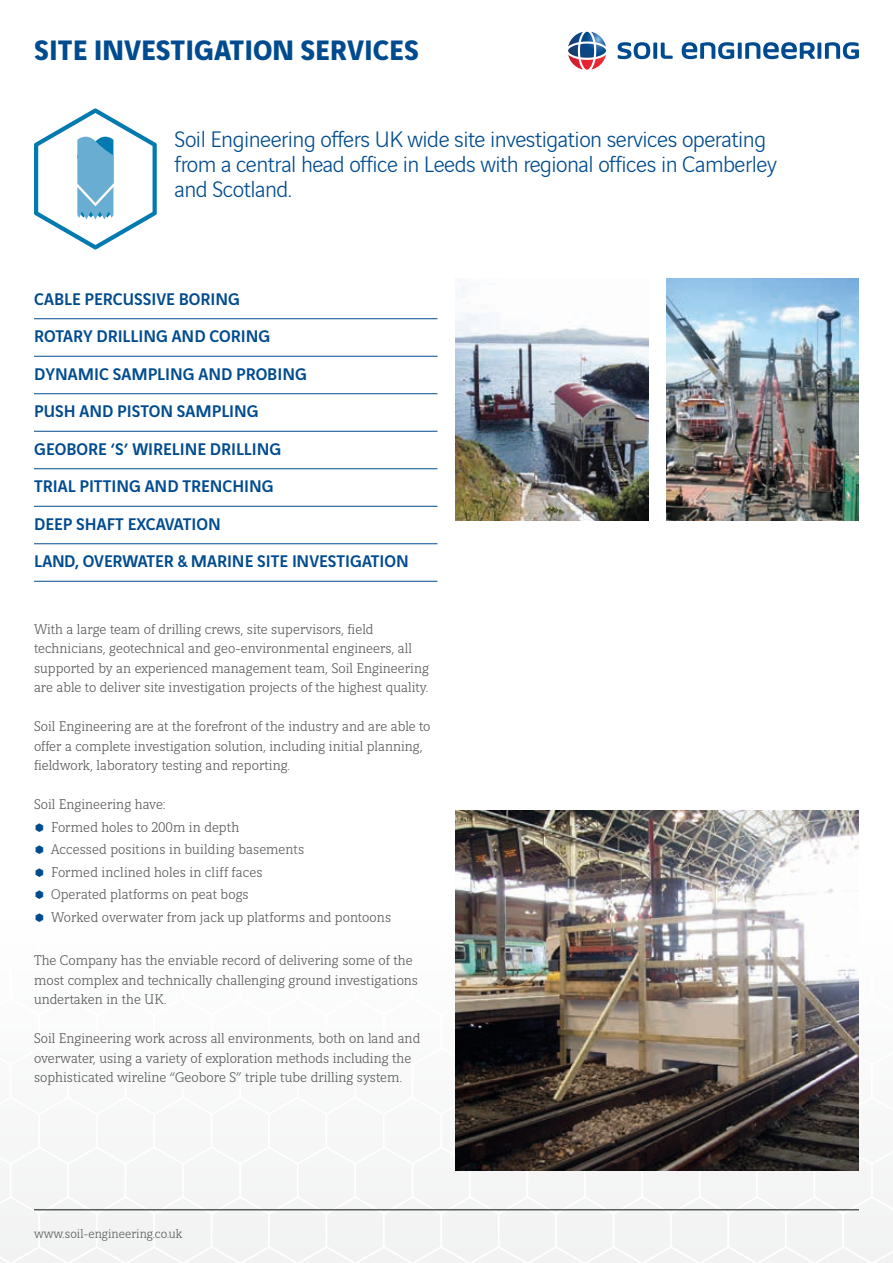
<style>
.page{position:relative;width:893px;height:1263px;background:#fff}
.page>*{position:absolute;margin:0;border:0;box-sizing:border-box;transform-origin:0 0}
.t1{font:700 30px "Vinci Sans";color:#004b8f}
.t2{font:300 24px/24.8px "Vinci Sans";letter-spacing:-.02em;color:#004b8f}
.t3{font:500 18px/37.5px "Vinci Sans";color:#004b8f}
.t4{font:300 15px/19.5px "Vinci Serif";color:#595a5c}
.t5{font:300 13.5px "Vinci Serif";color:#595a5c}
</style>
<div class="page">
<img style="left:666px;top:279px;width:193px;height:241px">
<img style="left:455px;top:287px;width:193px;height:233px">
<hr style="left:34px;top:318px;width:403px;height:1px;background:#004b8f">
<hr style="left:34px;top:356px;width:403px;height:1px;background:#004b8f">
<hr style="left:34px;top:393px;width:403px;height:1px;background:#004b8f">
<hr style="left:34px;top:431px;width:403px;height:1px;background:#004b8f">
<hr style="left:34px;top:468px;width:403px;height:1px;background:#004b8f">
<hr style="left:34px;top:506px;width:403px;height:1px;background:#004b8f">
<hr style="left:34px;top:543px;width:403px;height:1px;background:#004b8f">
<hr style="left:34px;top:581px;width:403px;height:1px;background:#004b8f">
<img style="left:455px;top:810px;width:404px;height:103px">
<svg style="left:34px;top:108px;width:123px;height:141px"></svg>
<svg style="left:568px;top:32px;width:38px;height:38px"></svg>
<svg style="left:618px;top:42px;width:32px;height:17px"></svg>
<svg style="left:653px;top:43px;width:4px;height:16px"></svg>
<svg style="left:661px;top:43px;width:12px;height:16px"></svg>
<svg style="left:682px;top:42px;width:52px;height:17px"></svg>
<svg style="left:738px;top:43px;width:4px;height:16px"></svg>
<svg style="left:745px;top:42px;width:70px;height:17px"></svg>
<svg style="left:817px;top:43px;width:4px;height:16px"></svg>
<svg style="left:825px;top:42px;width:34px;height:17px"></svg>
<svg style="left:0;top:913px;width:893px;height:350px"></svg>
<h1 class="t1" style="left:34px;top:27px;width:386px">SITE INVESTIGATION SERVICES</h1>
<h2 class="t2" style="left:174px;top:125px;width:604px">Soil Engineering offers UK wide site investigation services operating from a central head office in Leeds with regional offices in Camberley and Scotland.</h2>
<p class="t3" style="left:34px;top:279px;width:376px">CABLE PERCUSSIVE BORING<br>ROTARY DRILLING AND CORING<br>DYNAMIC SAMPLING AND PROBING<br>PUSH AND PISTON SAMPLING<br>GEOBORE ‘S’ WIRELINE DRILLING<br>TRIAL PITTING AND TRENCHING<br>DEEP SHAFT EXCAVATION<br>LAND, OVERWATER &amp; MARINE SITE INVESTIGATION</p>
<p class="t4" style="left:34px;top:618px;width:396px">With a large team of drilling crews, site supervisors, field technicians, geotechnical and geo-environmental engineers, all supported by an experienced management team, Soil Engineering are able to deliver site investigation projects of the highest quality.</p>
<p class="t4" style="left:34px;top:716px;width:398px">Soil Engineering are at the forefront of the industry and are able to offer a complete investigation solution, including initial planning, fieldwork, laboratory testing and reporting.</p>
<p class="t4" style="left:51px;top:792px;width:342px;line-height:22.5px;text-indent:-17px">Soil Engineering have:<br>Formed holes to 200m in depth<br>Accessed positions in building basements<br>Formed inclined holes in cliff faces<br>Operated platforms on peat bogs<br>Worked overwater from jack up platforms and pontoons</p>
<p class="t4" style="left:34px;top:950px;width:386px">The Company has the enviable record of delivering some of the most complex and technically challenging ground investigations undertaken in the UK.</p>
<p class="t4" style="left:34px;top:1028px;width:388px">Soil Engineering work across all environments, both on land and overwater, using a variety of exploration methods including the sophisticated wireline “Geobore S” triple tube drilling system.</p>
<p class="t5" style="left:34px;top:1224px;width:150px">www.soil-engineering.co.uk</p>
</div>
